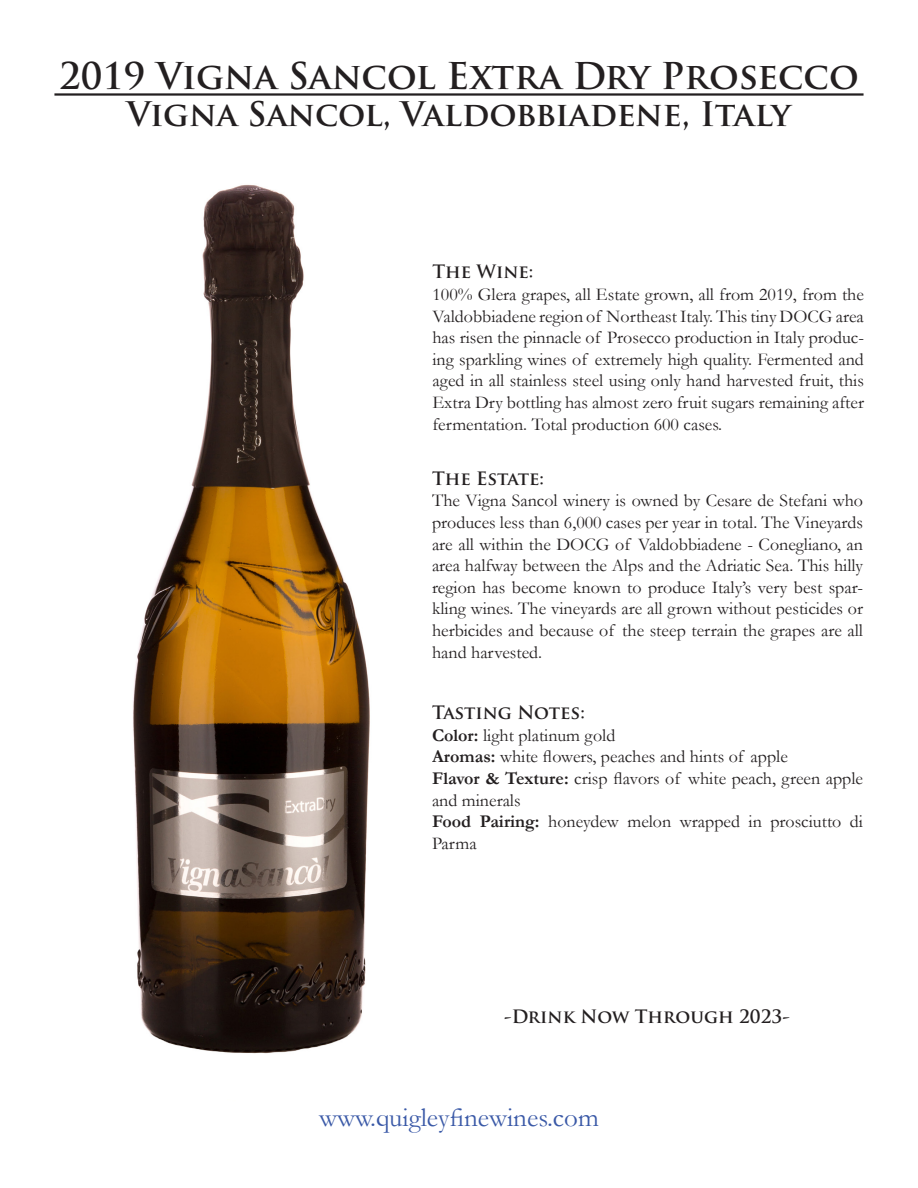
<style>
.page{position:relative;width:918px;height:1188px;background:#fff}
.page>*{position:absolute;margin:0;border:0;box-sizing:border-box;transform-origin:0 0}
.t1{font:700 36px "Trajan Pro";color:#231f20}
.t2{font:700 33px "Trajan Pro";color:#231f20}
.t3{font:27px "Garamond";color:#3a59a7}
.t4{font:18px/21.6px "Garamond";color:#231f20;text-align:justify}
.t5{font:700 18px "Trajan Pro";color:#231f20}
.s1{font-weight:700}
</style>
<div class="page">
<hr style="left:54px;top:93px;width:810px;height:3px;background:#231f20">
<img style="left:133px;top:184px;width:237px;height:870px">
<p class="t1" style="left:59px;top:53px;width:801px">2019 Vigna Sancol Extra Dry Prosecco</p>
<p class="t2" style="left:127px;top:93px;width:666px">Vigna Sancol, Valdobbiadene, Italy</p>
<p class="t5" style="left:432px;top:261px;width:103px">The Wine:</p>
<p class="t4" style="left:432px;top:283px;width:433px">100% Glera grapes, all Estate grown, all from 2019, from the Valdobbiadene region of Northeast Italy. This tiny DOCG area has risen the pinnacle of Prosecco production in Italy produc&shy;ing sparkling wines of extremely high quality. Fermented and aged in all stainless steel using only hand harvested fruit, this Extra Dry bottling has almost zero fruit sugars remaining after fermentation. Total production 600 cases.</p>
<p class="t5" style="left:432px;top:467px;width:114px">The Estate:</p>
<p class="t4" style="left:432px;top:489px;width:433px">The Vigna Sancol winery is owned by Cesare de Stefani who produces less than 6,000 cases per year in total. The Vineyards are all within the DOCG of Valdobbiadene - Conegliano, an area halfway between the Alps and the Adriatic Sea. This hilly region has become known to produce Italy’s very best spar&shy;kling wines. The vineyards are all grown without pesticides or herbicides and because of the steep terrain the grapes are all hand harvested.</p>
<p class="t5" style="left:432px;top:701px;width:154px">Tasting Notes:</p>
<p class="t4" style="left:432px;top:724px;width:185px"><span class="s1">Color:</span> light platinum gold</p>
<p class="t4" style="left:432px;top:745px;width:357px"><span class="s1">Aromas:</span> white flowers, peaches and hints of apple</p>
<p class="t4" style="left:432px;top:767px;width:433px"><span class="s1">Flavor &amp; Texture:</span> crisp flavors of white peach, green apple and minerals</p>
<p class="t4" style="left:432px;top:810px;width:433px"><span class="s1">Food Pairing:</span> honeydew melon wrapped in prosciutto di<br>Parma</p>
<p class="t5" style="left:504px;top:1006px;width:287px">-Drink Now Through 2023-</p>
<p class="t3" style="left:319px;top:1099px;width:281px">www.quigleyfinewines.com</p>
</div>
